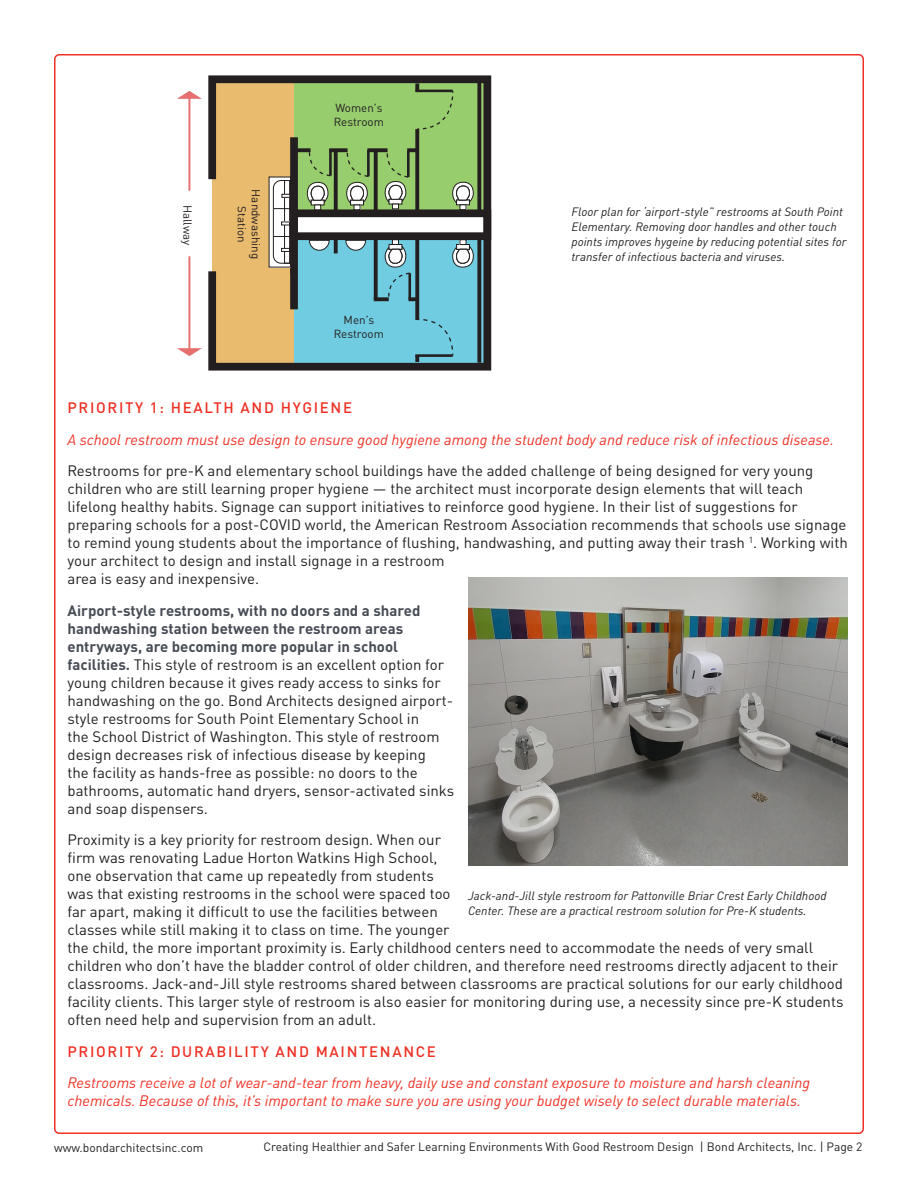
<style>
.page{position:relative;width:918px;height:1188px;background:#fff}
.page>*{position:absolute;margin:0;border:0;box-sizing:border-box;transform-origin:0 0}
.t1{font:15px/18px "DIN Pro";color:#231f20}
.t2{font:italic 15px/18px "DIN Pro";color:#ef3024}
.t3{font:500 15px "DIN Pro";letter-spacing:.11em;color:#ef3024}
.t4{font:italic 12px/15px "DIN Pro";color:#231f20}
.t5{font:12px "DIN Pro";color:#231f20}
.t6{font:11.55px/14px "DIN Pro";color:#231f20;text-align:center}
.s1{font-weight:700;color:#474c55}
</style>
<div class="page">
<img style="left:468px;top:578px;width:380px;height:288px">
<hr style="left:188px;top:97px;width:2px;height:94px;background:#e66f6f">
<svg style="left:177px;top:91px;width:25px;height:8px"></svg>
<hr style="left:188px;top:256px;width:2px;height:94px;background:#e66f6f">
<svg style="left:177px;top:348px;width:25px;height:8px"></svg>
<svg style="left:208px;top:75px;width:284px;height:296px;background:#9bb38a"></svg>
<div style="left:290px;top:209px;width:201px;height:31px;border:8px solid #231f20"></div>
<div style="left:290px;top:137px;width:8px;height:172px;background:#231f20"></div>
<svg style="left:334px;top:152px;width:4px;height:59px"></svg>
<svg style="left:374px;top:152px;width:4px;height:59px"></svg>
<svg style="left:374px;top:239px;width:4px;height:58px"></svg>
<svg style="left:334px;top:239px;width:4px;height:14px"></svg>
<hr style="left:415px;top:239px;width:4px;height:81px;background:#231f20">
<svg style="left:298px;top:148px;width:9px;height:4px"></svg>
<svg style="left:332px;top:148px;width:16px;height:4px"></svg>
<svg style="left:367px;top:148px;width:21px;height:4px"></svg>
<svg style="left:407px;top:148px;width:8px;height:4px"></svg>
<svg style="left:374px;top:297px;width:11px;height:4px"></svg>
<svg style="left:415px;top:130px;width:4px;height:81px"></svg>
<svg style="left:415px;top:83px;width:39px;height:47px;background:#8dbd66"></svg>
<div style="left:415px;top:318px;width:39px;height:44px;background:#70cde1"></div>
<hr style="left:415px;top:354px;width:38px;height:3px;background:#231f20">
<svg style="left:385px;top:150px;width:25px;height:59px"></svg>
<svg style="left:346px;top:149px;width:24px;height:61px"></svg>
<svg style="left:307px;top:148px;width:25px;height:62px"></svg>
<svg style="left:452px;top:182px;width:22px;height:28px"></svg>
<svg style="left:385px;top:240px;width:31px;height:61px;background:#79b8c6"></svg>
<div style="left:392px;top:239px;width:7px;height:6px;border:1px solid #231f20"></div>
<svg style="left:452px;top:239px;width:22px;height:29px"></svg>
<svg style="left:309px;top:240px;width:21px;height:11px"></svg>
<svg style="left:345px;top:240px;width:21px;height:11px"></svg>
<svg style="left:477px;top:240px;width:4px;height:123px"></svg>
<svg style="left:477px;top:79px;width:4px;height:132px"></svg>
<div style="left:269px;top:177px;width:21px;height:90px;background:linear-gradient(to bottom,#fff,#fff)"></div>
<div style="left:269px;top:177px;width:22px;height:90px;border:1px solid #231f20"></div>
<svg style="left:273px;top:180px;width:17px;height:84px"></svg>
<p class="t6" style="left:196px;top:205px;width:42px;rotate:90deg">Hallway</p>
<p class="t6" style="left:264px;top:189px;width:71px;rotate:90deg">Handwashing<br>Station</p>
<p class="t6" style="left:334px;top:101px;width:51px;text-align:left">Women’s<br>Restroom</p>
<p class="t6" style="left:334px;top:312px;width:51px">Men’s<br>Restroom</p>
<p class="t4" style="left:572px;top:203px;width:277px">Floor plan for ‘airport-style” restrooms at South Point Elementary. Removing door handles and other touch points improves hygeine by reducing potential sites for transfer of infectious bacteria and viruses.</p>
<p class="t3" style="left:68px;top:396px;width:286px">PRIORITY 1: HEALTH AND HYGIENE</p>
<p class="t2" style="left:68px;top:430px;width:768px">A school restroom must use design to ensure good hygiene among the student body and reduce risk of infectious disease.</p>
<p class="t1" style="left:68px;top:461px;width:782px">Restrooms for pre-K and elementary school buildings have the added challenge of being designed for very young children who are still learning proper hygiene — the architect must incorporate design elements that will teach lifelong healthy habits. Signage can support initiatives to reinforce good hygiene. In their list of suggestions for preparing schools for a post-COVID world, the American Restroom Association recommends that schools use signage to remind young students about the importance of flushing, handwashing, and putting away their trash <sup>1</sup>. Working with your architect to design and install signage in a restroom<br>area is easy and inexpensive.</p>
<p class="t1" style="left:68px;top:601px;width:388px"><span class="s1">Airport-style restrooms, with no doors and a shared handwashing station between the restroom areas entryways, are becoming more popular in school facilities.</span> This style of restroom is an excellent option for young children because it gives ready access to sinks for handwashing on the go. Bond Architects designed airport&shy;style restrooms for South Point Elementary School in<br>the School District of Washington. This style of restroom design decreases risk of infectious disease by keeping<br>the facility as hands-free as possible: no doors to the bathrooms, automatic hand dryers, sensor-activated sinks and soap dispensers.</p>
<p class="t1" style="left:68px;top:830px;width:777px">Proximity is a key priority for restroom design. When our<br>firm was renovating Ladue Horton Watkins High School,<br>one observation that came up repeatedly from students<br>was that existing restrooms in the school were spaced too<br>far apart, making it difficult to use the facilities between<br>classes while still making it to class on time. The younger<br>the child, the more important proximity is. Early childhood centers need to accommodate the needs of very small children who don’t have the bladder control of older children, and therefore need restrooms directly adjacent to their classrooms. Jack-and-Jill style restrooms shared between classrooms are practical solutions for our early childhood facility clients. This larger style of restroom is also easier for monitoring during use, a necessity since pre-K students often need help and supervision from an adult.</p>
<p class="t3" style="left:68px;top:1040px;width:370px">PRIORITY 2: DURABILITY AND MAINTENANCE</p>
<p class="t2" style="left:68px;top:1073px;width:744px">Restrooms receive a lot of wear-and-tear from heavy, daily use and constant exposure to moisture and harsh cleaning chemicals. Because of this, it’s important to make sure you are using your budget wisely to select durable materials.</p>
<p class="t5" style="left:54px;top:1139px;width:151px">www.bondarchitectsinc.com</p>
<p class="t5" style="left:263px;top:1138px;width:601px">Creating Healthier and Safer Learning Environments With Good Restroom Design | Bond Architects, Inc. | Page 2</p>
<p class="t4" style="left:468px;top:888px;width:360px">Jack-and-Jill style restroom for Pattonville Briar Crest Early Childhood<br>Center. These are a practical restroom solution for Pre-K students.</p>
</div>
